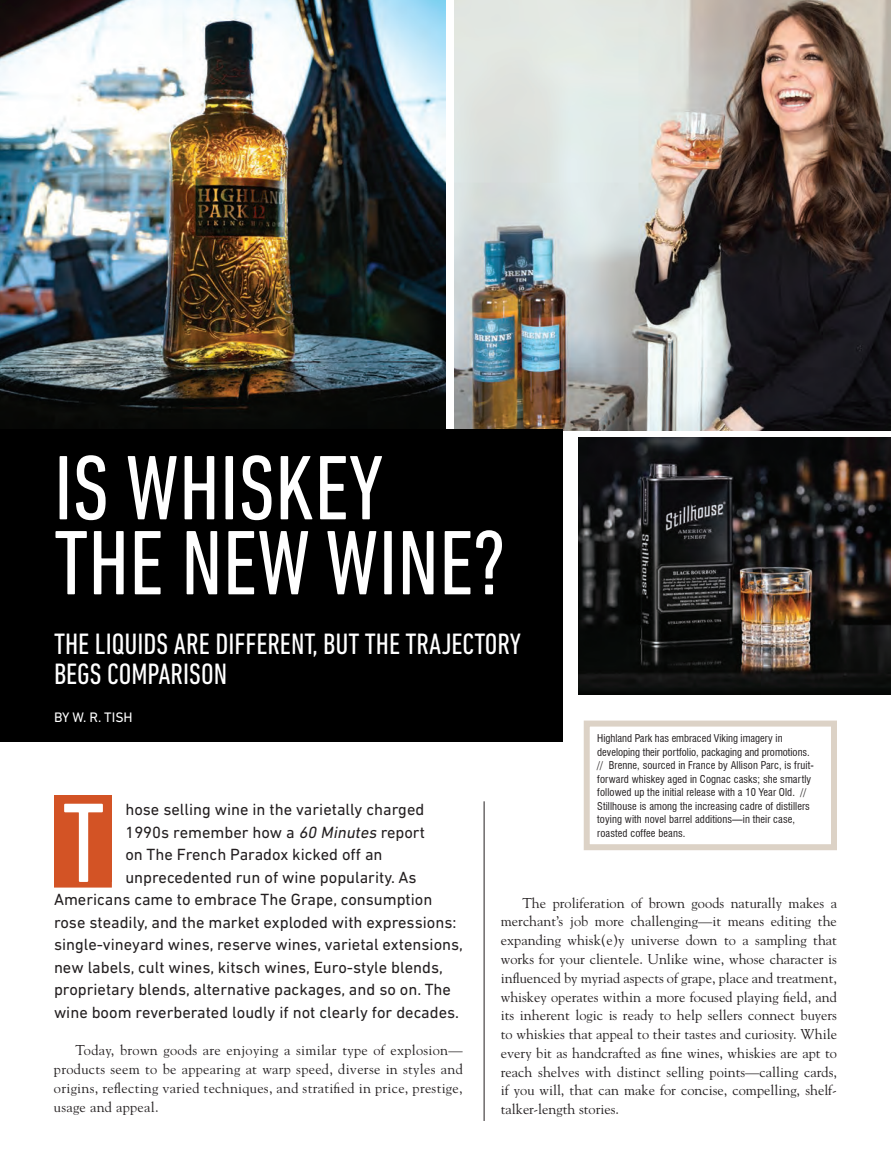
<style>
.page{position:relative;width:891px;height:1175px;background:#fff}
.page>*{position:absolute;margin:0;border:0;box-sizing:border-box;transform-origin:0 0}
.t1{font:condensed 115.05px "DIN Next LT Pro";color:#fff}
.t2{font:condensed 93px "DIN Next LT Pro";color:#fff}
.Column_-_Subhead{font:condensed 30px/30px "DIN Next LT Pro";color:#fff}
.Body_copy_-_justifie{font:16.5px "DIN Next LT Pro";color:#231f20}
.Body_copy_-_justifie-2{font:14.25px/18.8px "Goudy";letter-spacing:.01em;color:#231f20;text-align:justify}
.Column_-_Subhead-2{font:13.95px "DIN Next LT Pro";color:#fff}
.Blurb_Text{font:condensed 10.5px/13.5px "Swiss 721 BT";letter-spacing:.01em;color:#231f20}
.s1{font-style:italic}
</style>
<div class="page">
<hr style="left:484px;top:801px;width:1px;height:319px;background:#231f20">
<div style="left:54px;top:795px;width:58px;height:92px;background:#d35325"></div>
<img style="left:454px;top:0;width:437px;height:431px">
<img style="left:0;top:0;width:446px;height:429px">
<div style="left:0;top:429px;width:562px;height:313px;background:#000"></div>
<div style="left:584px;top:720px;width:253px;height:130px;border:6px solid #dcd2c6"></div>
<img style="left:578px;top:437px;width:313px;height:257px">
<p class="t2" style="left:54px;top:435px;width:331px">IS WHISKEY</p>
<p class="t2" style="left:54px;top:510px;width:454px">THE NEW WINE?</p>
<p class="Column_-_Subhead" style="left:54px;top:629px;width:468px">THE LIQUIDS ARE DIFFERENT, BUT THE TRAJECTORY<br>BEGS COMPARISON</p>
<p class="Column_-_Subhead-2" style="left:54px;top:709px;width:80px">BY W. R. TISH</p>
<p class="t1" style="left:62px;top:778px;width:44px">T</p>
<p class="Body_copy_-_justifie" style="left:125px;top:800px;width:300px">hose selling wine in the varietally charged</p>
<p class="Body_copy_-_justifie" style="left:125px;top:822px;width:301px">1990s remember how a <span class="s1">60 Minutes</span> report</p>
<p class="Body_copy_-_justifie" style="left:125px;top:845px;width:259px">on The French Paradox kicked off an</p>
<p class="Body_copy_-_justifie" style="left:125px;top:867px;width:293px">unprecedented run of wine popularity. As</p>
<p class="Body_copy_-_justifie" style="left:54px;top:890px;width:380px">Americans came to embrace The Grape, consumption</p>
<p class="Body_copy_-_justifie" style="left:54px;top:912px;width:404px">rose steadily, and the market exploded with expressions:</p>
<p class="Body_copy_-_justifie" style="left:54px;top:935px;width:411px">single-vineyard wines, reserve wines, varietal extensions,</p>
<p class="Body_copy_-_justifie" style="left:54px;top:957px;width:390px">new labels, cult wines, kitsch wines, Euro-style blends,</p>
<p class="Body_copy_-_justifie" style="left:54px;top:980px;width:399px">proprietary blends, alternative packages, and so on. The</p>
<p class="Body_copy_-_justifie" style="left:54px;top:1002px;width:407px">wine boom reverberated loudly if not clearly for decades.</p>
<p class="Body_copy_-_justifie-2" style="left:54px;top:1040px;width:410px;text-indent:22px">Today, brown goods are enjoying a similar type of explosion— products seem to be appearing at warp speed, diverse in styles and origins, reflecting varied techniques, and stratified in price, prestige, usage and appeal.</p>
<p class="Blurb_Text" style="left:597px;top:731px;width:214px">Highland Park has embraced Viking imagery in developing their portfolio, packaging and promotions.</p>
<p class="Blurb_Text" style="left:597px;top:758px;width:218px">// Brenne, sourced in France by Allison Parc, is fruit&shy;forward whiskey aged in Cognac casks; she smartly followed up the initial release with a 10 Year Old. // Stillhouse is among the increasing cadre of distillers toying with novel barrel additions—in their case, roasted coffee beans.</p>
<p class="Body_copy_-_justifie-2" style="left:501px;top:893px;width:338px;text-indent:22px">The proliferation of brown goods naturally makes a merchant’s job more challenging—it means editing the expanding whisk(e)y universe down to a sampling that works for your clientele. Unlike wine, whose character is influenced by myriad aspects of grape, place and treatment, whiskey operates within a more focused playing field, and its inherent logic is ready to help sellers connect buyers to whiskies that appeal to their tastes and curiosity. While every bit as handcrafted as fine wines, whiskies are apt to reach shelves with distinct selling points—calling cards, if you will, that can make for concise, compelling, shelf&shy;talker-length stories.</p>
</div>
